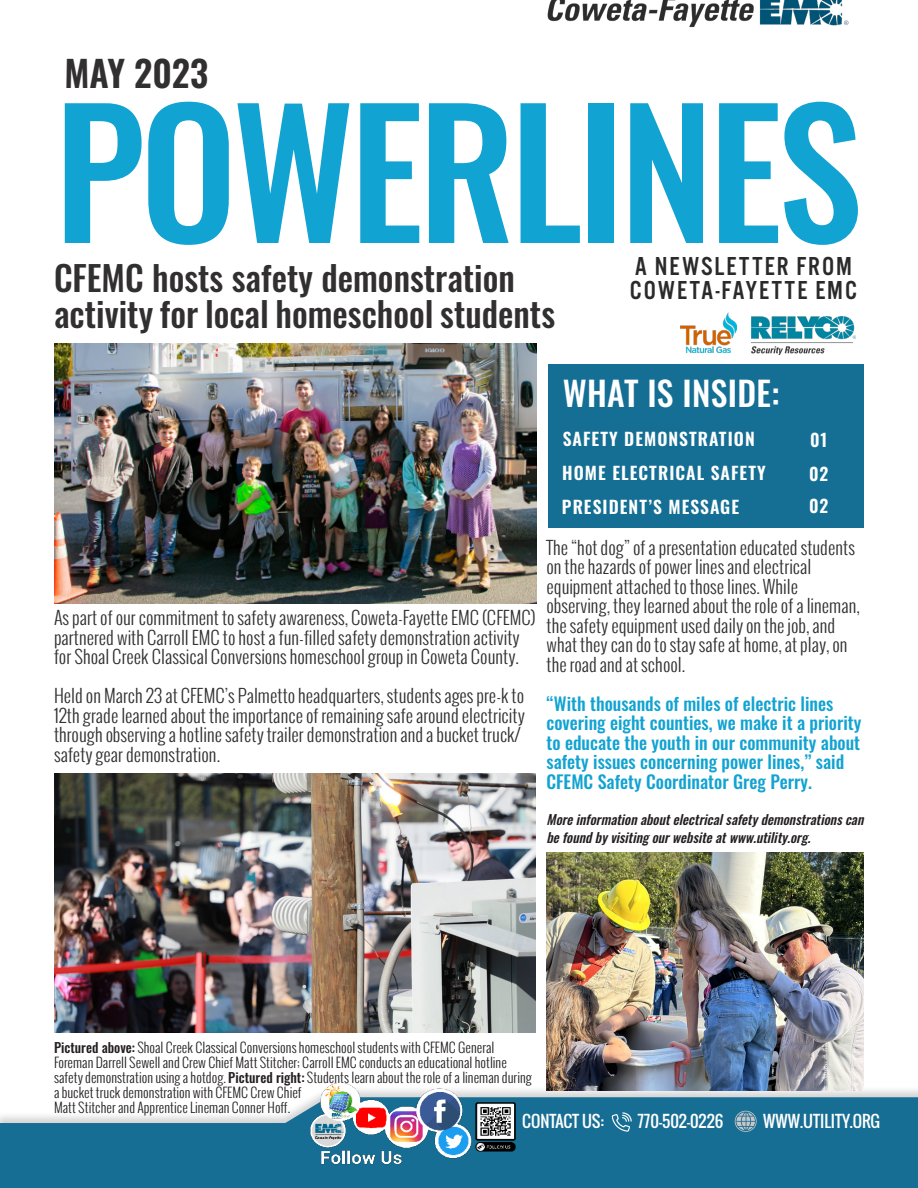
<style>
.page{position:relative;width:918px;height:1188px;background:#fff}
.page>*{position:absolute;margin:0;border:0;box-sizing:border-box;transform-origin:0 0}
.Paragraph_Style_3{font:500 172.5px "Oswald";letter-spacing:-.03em;color:#11a3d2}
.Left_Justify{font:600 36px "Oswald";color:#312f30}
.Left_Justify-2{font:500 34.5px "Oswald";color:#312f30}
.Left_Justify-3{font:500 33.75px "Oswald";letter-spacing:.01em;color:#fff}
.Paragraph_Style_2{font:27px "Alternate Got No 3 D";letter-spacing:.07em;color:#292a29}
.t1{font:300 18px/19.5px "Oswald";color:#312f30}
.t2{font:500 18px/19.5px "Oswald";color:#11a3d2}
.Left_Justify-4{font:600 17.55px "Oswald";letter-spacing:.06em;color:#fff}
.Center{font:600 17.55px "Oswald";color:#fff}
.Paragraph_Style_8{font:16.2px "Oswald";color:#fff}
.t3{font:300 13.5px/15px "Oswald";color:#231f20}
.t4{font:italic 500 13.5px/18px "Oswald";color:#231f20}
.s1{font-weight:500}
</style>
<div class="page">
<img style="left:54px;top:773px;width:482px;height:260px">
<div style="left:549px;top:364px;width:315px;height:164px;background:#156f94"></div>
<div style="left:0;top:1085px;width:918px;height:103px;background:#231f20;opacity:.2"></div>
<svg style="left:0;top:1097px;width:918px;height:91px;background:#347fa0"></svg>
<svg style="left:611px;top:1091px;width:21px;height:41px"></svg>
<svg style="left:735px;top:1111px;width:22px;height:21px"></svg>
<img style="left:547px;top:0;width:302px;height:28px">
<img style="left:311px;top:1083px;width:243px;height:105px">
<img style="left:681px;top:313px;width:56px;height:39px">
<img style="left:752px;top:317px;width:103px;height:38px">
<img style="left:546px;top:852px;width:318px;height:239px">
<img style="left:54px;top:344px;width:483px;height:259px">
<p class="Left_Justify" style="left:64px;top:55px;width:145px">MAY 2023</p>
<p class="Paragraph_Style_3" style="left:54px;top:83px;width:810px">POWERLINES</p>
<p class="Left_Justify-2" style="left:54px;top:260px;width:462px">CFEMC hosts safety demonstration</p>
<p class="Left_Justify-2" style="left:54px;top:296px;width:503px">activity for local homeschool students</p>
<p class="Paragraph_Style_2" style="left:635px;top:252px;width:219px">A NEWSLETTER FROM</p>
<p class="Paragraph_Style_2" style="left:630px;top:276px;width:229px">COWETA-FAYETTE EMC</p>
<p class="Left_Justify-3" style="left:563px;top:376px;width:218px">WHAT IS INSIDE:</p>
<p class="Left_Justify-4" style="left:563px;top:429px;width:193px">SAFETY DEMONSTRATION</p>
<p class="Left_Justify-4" style="left:562px;top:463px;width:205px">HOME ELECTRICAL SAFETY</p>
<p class="Left_Justify-4" style="left:562px;top:498px;width:179px">PRESIDENT’S MESSAGE</p>
<p class="Center" style="left:810px;top:431px;width:19px">01</p>
<p class="Center" style="left:809px;top:465px;width:21px">02</p>
<p class="Center" style="left:809px;top:496px;width:21px">02</p>
<p class="t1" style="left:54px;top:608px;width:483px">As part of our commitment to safety awareness, Coweta-Fayette EMC (CFEMC) partnered with Carroll EMC to host a fun-filled safety demonstration activity for Shoal Creek Classical Conversions homeschool group in Coweta County.</p>
<p class="t1" style="left:54px;top:686px;width:472px">Held on March 23 at CFEMC’s Palmetto headquarters, students ages pre-k to 12th grade learned about the importance of remaining safe around electricity through observing a hotline safety trailer demonstration and a bucket truck/ safety gear demonstration.</p>
<p class="t1" style="left:546px;top:537px;width:315px">The “hot dog” of a presentation educated students on the hazards of power lines and electrical equipment attached to those lines. While observing, they learned about the role of a lineman, the safety equipment used daily on the job, and what they can do to stay safe at home, at play, on the road and at school.</p>
<p class="t2" style="left:546px;top:695px;width:317px">“With thousands of miles of electric lines covering eight counties, we make it a priority to educate the youth in our community about safety issues concerning power lines,” said CFEMC Safety Coordinator Greg Perry.</p>
<p class="t4" style="left:546px;top:811px;width:323px">Moreinformationaboutelectricalsafetydemonstrationscan befoundbyvisitingourwebsiteatwww.utility.org.</p>
<p class="t3" style="left:54px;top:1039px;width:479px"><span class="s1">Pictured above:</span> Shoal Creek Classical Conversions homeschool students with CFEMC General Foreman Darrell Sewell and Crew Chief Matt Stitcher; Carroll EMC conducts an educational hotline safety demonstration using a hotdog. <span class="s1">Pictured right:</span> Students learn about the role of a lineman during a bucket truck demonstration with CFEMC Crew Chief</p>
<p class="t3" style="left:54px;top:1099px;width:238px">Matt Stitcher and Apprentice Lineman Conner Hoff.</p>
<p class="Paragraph_Style_8" style="left:522px;top:1109px;width:83px">CONTACT US:</p>
<p class="Paragraph_Style_8" style="left:637px;top:1109px;width:88px">770-502-0226</p>
<p class="Paragraph_Style_8" style="left:763px;top:1109px;width:118px">WWW.UTILITY.ORG</p>
</div>
